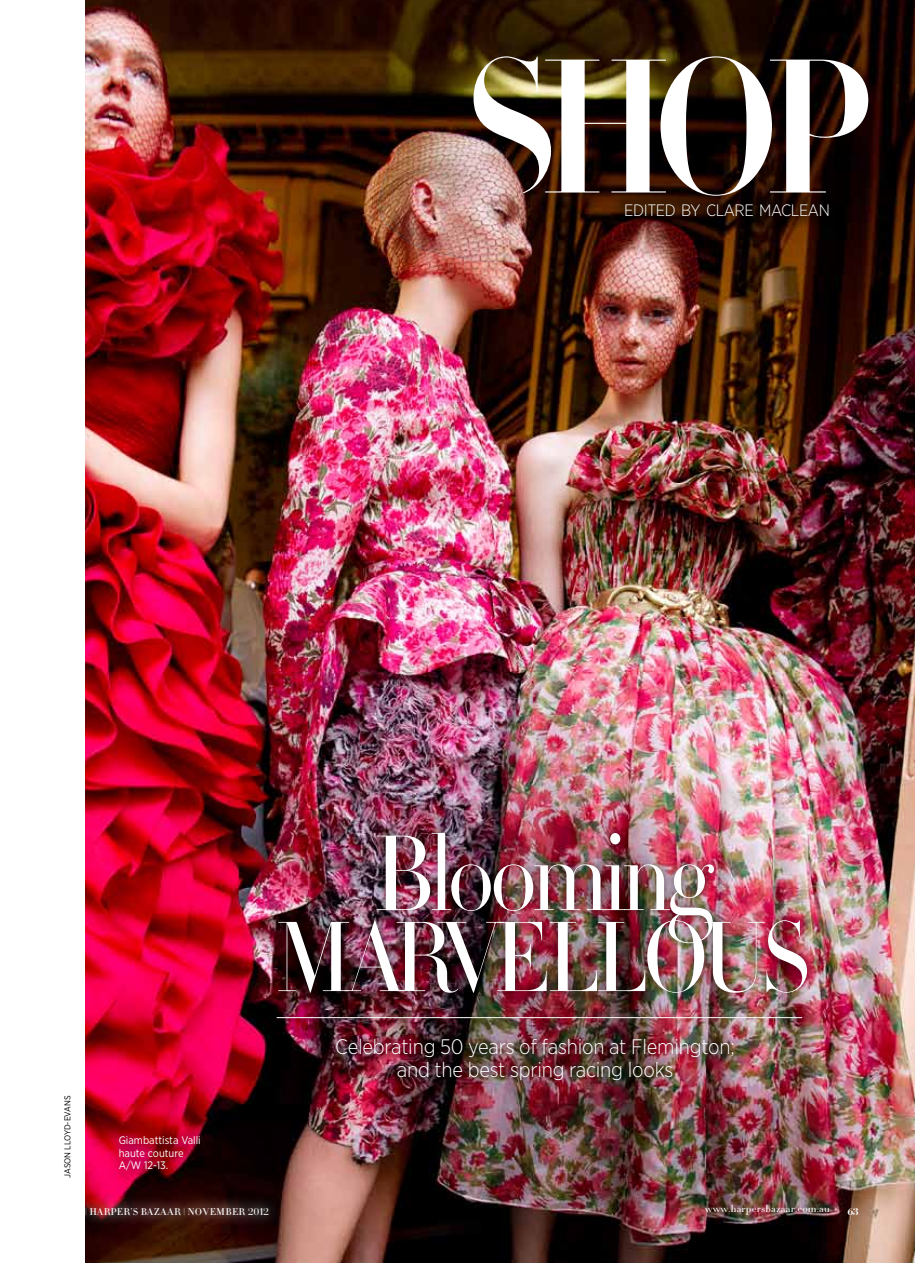
<style>
.page{position:relative;width:915px;height:1263px;background:#fff}
.page>*{position:absolute;margin:0;border:0;box-sizing:border-box;transform-origin:0 0}
.t1{font:700 187.5px "HTF Didot B64";color:#fff;scale:.9 1}
.t2{font:300 105px "HTF Didot L42";color:#fff;scale:.9 1}
.t3{font:300 97.5px "HTF Didot L42";letter-spacing:-.07em;color:#fff;scale:.9 1}
.t4{font:300 21px/22.5px "Gotham Narrow";letter-spacing:-.01em;color:#fff;text-align:center}
.t5{font:300 16.5px "Gotham Narrow";letter-spacing:-.025em;color:#fff}
.t6{font:10.8px/12.8px "Gotham Narrow";color:#fff}
.t7{font:700 9.9px "Bauer Bodoni";color:#fff;scale:1.09 1}
.t8{font:9.6px "Didot HTF Text Sm";letter-spacing:.025em;color:#fff;scale:1.09 1}
.t9{font:8.55px "Gotham Narrow";color:#000}
.s1{font-family:"Bauer Bodoni";font-size:9.9px}
</style>
<div class="page">
<img style="left:85px;top:393px;width:829px;height:870px">
<hr style="left:276px;top:1017px;width:525px;height:1px;background:#fff">
<div style="left:327px;top:1030px;width:415px;height:59px;background:#000;opacity:.75"></div>
<svg style="left:85px;top:1196px;width:194px;height:30px;background:#3e1314"></svg>
<img style="left:694px;top:1195px;width:145px;height:29px">
<svg style="left:108px;top:1125px;width:103px;height:56px;background:#89011e"></svg>
<div style="left:270px;top:823px;width:545px;height:179px;background:#000;opacity:.75"></div>
<img style="left:85px;top:0;width:829px;height:393px">
<h1 class="t1" style="left:460px;top:-10px;width:460px">shop</h1>
<p class="t5" style="left:624px;top:200px;width:207px">edited by Clare Maclean</p>
<h2 class="t2" style="left:373px;top:799px;width:378px">BLOOMING</h2>
<h3 class="t3" style="left:275px;top:888px;width:595px">MARVELLOUS</h3>
<p class="t9" style="left:62px;top:1178px;width:84px;rotate:-90deg">jason lloyd-evans</p>
<p class="t6" style="left:119px;top:1133px;width:83px">Giambattista Valli haute couture<br>A/W 12-13.</p>
<p class="t4" style="left:335px;top:1035px;width:401px">Celebrating 50 years of fashion at Flemington; and the best spring racing looks</p>
<p class="t8" style="left:85px;top:1205px;width:77px">| Harper’s BAZAAR</p>
<p class="t8" style="left:183px;top:1205px;width:80px">| november <span class="s1">2012</span></p>
<p class="t8" style="left:704px;top:1203px;width:116px">www.harpersbazaar.com.au</p>
<p class="t7" style="left:847px;top:1206px;width:12px">63</p>
</div>
